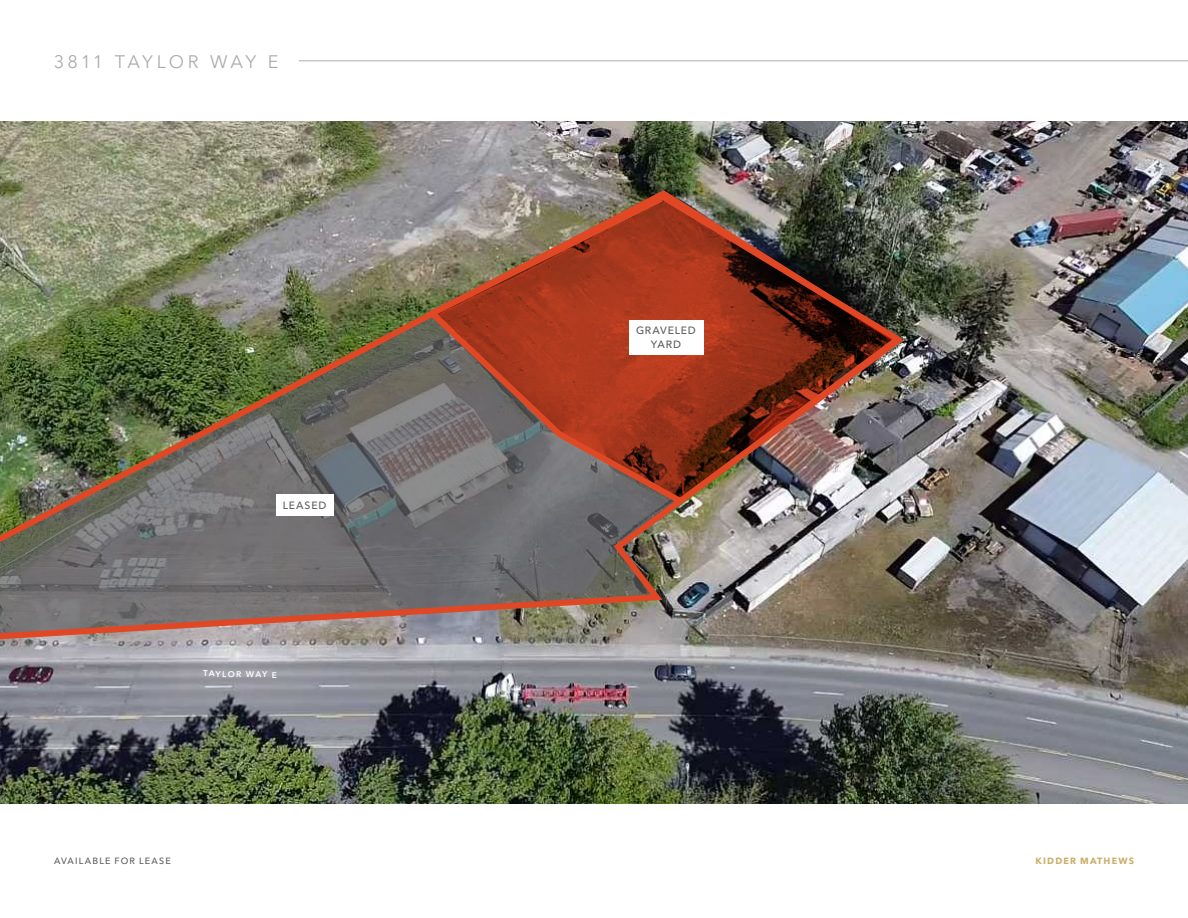
<style>
.page{position:relative;width:1188px;height:918px;background:#fff}
.page>*{position:absolute;margin:0;border:0;box-sizing:border-box;transform-origin:0 0}
.t1{font:18px "Avenir Next LT Pro";letter-spacing:.155em;color:#afabac}
.Other_Callout_Text_-_Ash_2023{font:500 10.5px/13.5px "Avenir Next LT Pro";letter-spacing:.075em;color:#5e5d5d;text-align:center}
.t2{font:500 9px "Avenir Next LT Pro";letter-spacing:.13em;color:#5e5d5d}
.t3{font:700 9px "Avenir Next LT Pro";letter-spacing:.13em;color:#cbae6b}
.Street_Names_-_White_2023{font:600 8.25px "Avenir Next LT Pro";color:#fff}
</style>
<div class="page">
<img style="left:0;top:122px;width:1188px;height:681px">
<img style="left:0;top:185px;width:908px;height:458px">
<img style="left:422px;top:188px;width:486px;height:320px">
<div style="left:629px;top:320px;width:74px;height:35px;background:#fff"></div>
<div style="left:276px;top:495px;width:57px;height:21px;background:#fff"></div>
<hr style="left:299px;top:60px;width:889px;height:1px;background:#afabac">
<h1 class="t1" style="left:54px;top:51px;width:226px">3811 TAYLOR WAY E</h1>
<p class="Other_Callout_Text_-_Ash_2023" style="left:283px;top:499px;width:45px">LEASED</p>
<p class="Street_Names_-_White_2023" style="left:203px;top:668px;width:75px;rotate:1deg">TAYLOR WAY E</p>
<p class="Other_Callout_Text_-_Ash_2023" style="left:636px;top:324px;width:61px">GRAVELED<br>YARD</p>
<p class="t2" style="left:54px;top:855px;width:118px">AVAILABLE FOR LEASE</p>
<p class="t3" style="left:1036px;top:855px;width:100px">KIDDER MATHEWS</p>
</div>
